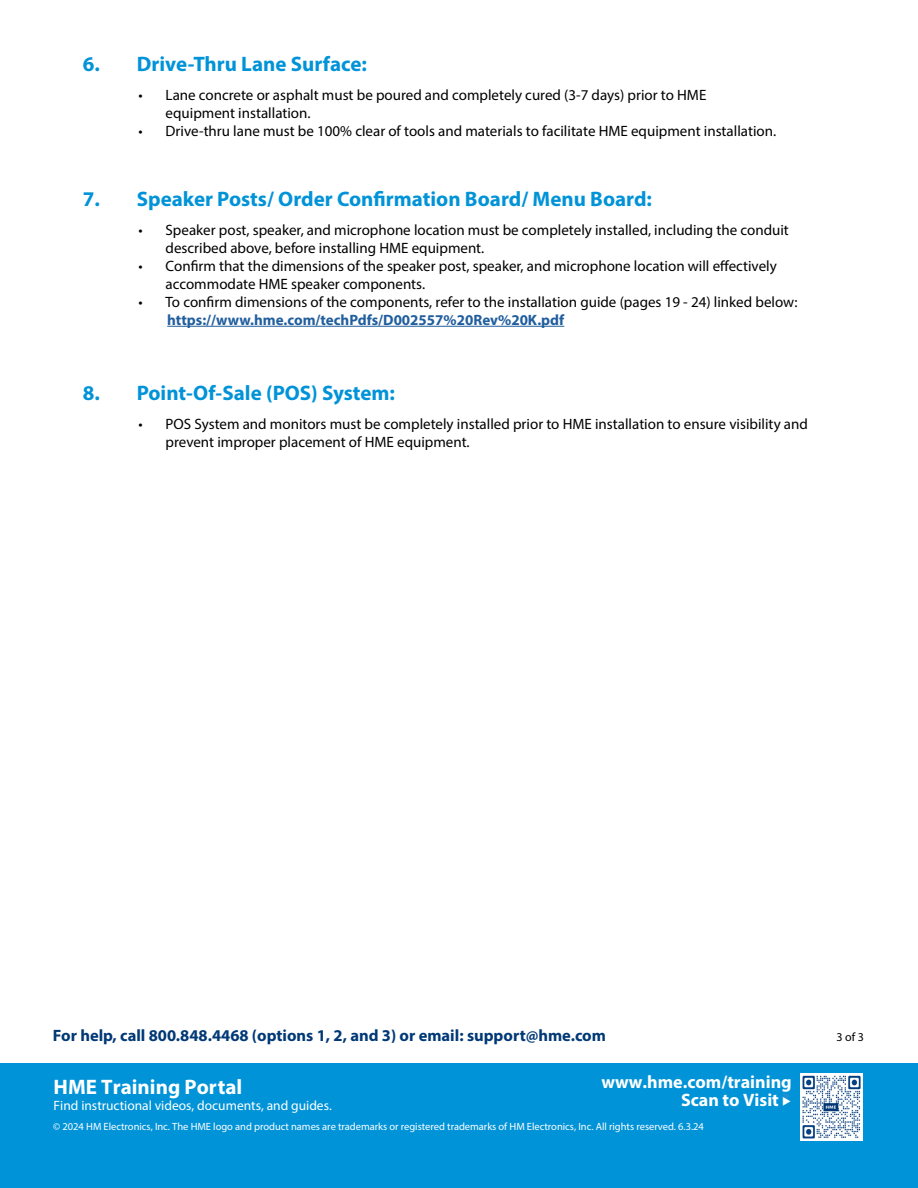
<style>
.page{position:relative;width:918px;height:1188px;background:#fff}
.page>*{position:absolute;margin:0;border:0;box-sizing:border-box;transform-origin:0 0}
.t1{font:700 21px "Myriad Pro";color:#0093d8}
.t2{font:700 21px "Myriad Pro";color:#fff}
.t3{font:700 18px/18.3px "Myriad Pro";color:#fff;text-align:right}
.t4{font:700 16.5px "Myriad Pro";color:#003976}
.t5{font:15px/18px "Myriad Pro";color:#000}
.t6{font:700 15px "Myriad Pro";color:#215e9e}
.t7{font:13.5px "Myriad Pro";color:#fff}
.t8{font:12px "Myriad Pro";color:#000}
.t9{font:10.5px "Myriad Pro";letter-spacing:-.005em;color:#fff}
</style>
<div class="page">
<hr style="left:167px;top:326px;width:397px;height:1px;background:#215e9e">
<div style="left:0;top:1064px;width:918px;height:124px;background:#0093d8"></div>
<img style="left:801px;top:1074px;width:62px;height:67px">
<h1 class="t1" style="left:83px;top:50px;width:286px">6. Drive-Thru Lane Surface:</h1>
<p class="t5" style="left:166px;top:86px;width:542px;text-indent:-27px">• Lane concrete or asphalt must be poured and completely cured (3-7 days) prior to HME equipment installation.</p>
<p class="t5" style="left:139px;top:122px;width:639px">• Drive-thru lane must be 100% clear of tools and materials to facilitate HME equipment installation.</p>
<h1 class="t1" style="left:83px;top:185px;width:571px">7. Speaker Posts/ Order Confirmation Board/ Menu Board:</h1>
<p class="t5" style="left:166px;top:221px;width:625px;text-indent:-27px">• Speaker post, speaker, and microphone location must be completely installed, including the conduit described above, before installing HME equipment.</p>
<p class="t5" style="left:166px;top:257px;width:613px;text-indent:-27px">• Confirm that the dimensions of the speaker post, speaker, and microphone location will effectively accommodate HME speaker components.</p>
<p class="t5" style="left:139px;top:293px;width:661px">• To confirm dimensions of the components, refer to the installation guide (pages 19 - 24) linked below:</p>
<p class="t6" style="left:167px;top:310px;width:399px">https://www.hme.com/techPdfs/D002557%20Rev%20K.pdf</p>
<h1 class="t1" style="left:83px;top:379px;width:314px">8. Point-Of-Sale (POS) System:</h1>
<p class="t5" style="left:166px;top:415px;width:644px;text-indent:-27px">• POS System and monitors must be completely installed prior to HME installation to ensure visibility and prevent improper placement of HME equipment.</p>
<p class="t4" style="left:53px;top:1025px;width:555px">For help, call 800.848.4468 (options 1, 2, and 3) or email: support@hme.com</p>
<h1 class="t2" style="left:54px;top:1073px;width:190px">HME Training Portal</h1>
<p class="t7" style="left:54px;top:1097px;width:280px">Find instructional videos, documents, and guides.</p>
<p class="t3" style="left:602px;top:1072px;width:192px">www.hme.com/training<br>Scan to Visit <sup>◆</sup></p>
<p class="t9" style="left:53px;top:1120px;width:652px">© 2024 HM Electronics, Inc. The HME logo and product names are trademarks or registered trademarks of HM Electronics, Inc. All rights reserved. 6.3.24</p>
<p class="t8" style="left:837px;top:1030px;width:29px">3 of 3</p>
</div>
